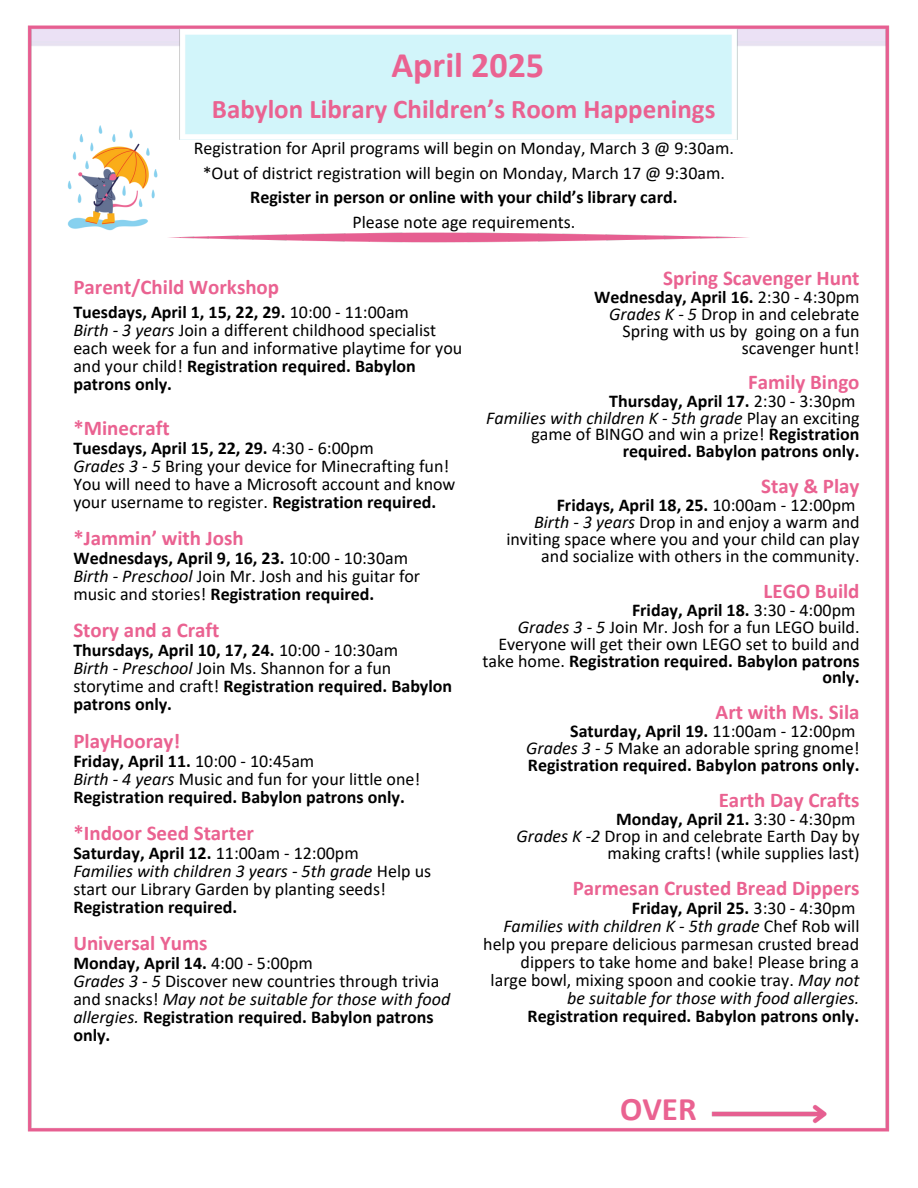
<style>
.page{position:relative;width:918px;height:1188px;background:#fff}
.page>*{position:absolute;margin:0;border:0;box-sizing:border-box;transform-origin:0 0}
.t1{font:700 36px "Calibri";color:#ea6291}
.t2{font:700 33px "Calibri";color:#ea6291}
.t3{font:700 27px "Calibri";color:#ea6291}
.t4{font:700 21px "Calibri";color:#ea6291}
.t5{font:18px/18px "Calibri";color:#000;text-align:right}
.t6{font:700 18px/18px "Calibri";color:#000}
.t7{font:italic 18px/18px "Calibri";color:#000}
.s1{font-weight:700}
.s2{font-weight:400}
.s3{font-style:italic}
.s4{font-weight:400;font-style:italic}
.s5{font-style:normal}
.s6{font-weight:700;font-style:normal}
</style>
<div class="page">
<img style="left:27px;top:25px;width:863px;height:1107px">
<p class="t1" style="left:391px;top:50px;width:154px">April 2025</p>
<p class="t3" style="left:212px;top:98px;width:505px">Babylon Library Children’s Room Happenings</p>
<p class="t5" style="left:194px;top:137px;width:542px;line-height:24.8px;text-align:center">Registration for April programs will begin on Monday, March 3 @ 9:30am. *Out of district registration will begin on Monday, March 17 @ 9:30am.<br><span class="s1">Register in person or online with your child’s library card.<br></span>Please note age requirements.</p>
<p class="t4" style="left:73px;top:278px;width:207px">Parent/Child Workshop</p>
<p class="t6" style="left:73px;top:304px;width:337px">Tuesdays, April 1, 15, 22, 29. <span class="s2">10:00 - 11:00am</span></p>
<p class="t5" style="left:73px;top:322px;width:390px;text-align:left"><span class="s3">Birth - 3 years</span> Join a different childhood specialist each week for a fun and informative playtime for you and your child! <span class="s1">Registration required. Babylon patrons only.</span></p>
<p class="t4" style="left:73px;top:419px;width:98px">*Minecraft</p>
<p class="t6" style="left:73px;top:440px;width:302px">Tuesdays, April 15, 22, 29. <span class="s2">4:30 - 6:00pm</span></p>
<p class="t5" style="left:73px;top:458px;width:384px;text-align:left"><span class="s3">Grades 3 - 5</span> Bring your device for Minecrafting fun!<br>You will need to have a Microsoft account and know your username to register. <span class="s1">Registration required.</span></p>
<p class="t4" style="left:73px;top:529px;width:172px">*Jammin’ with Josh</p>
<h2 class="t6" style="left:73px;top:551px;width:336px">Wednesdays, April 9, 16, 23. <span class="s2">10:00 - 10:30am</span></h2>
<p class="t5" style="left:73px;top:569px;width:348px;text-align:left"><span class="s3">Birth - Preschool</span> Join Mr. Josh and his guitar for music and stories! <span class="s1">Registration required.</span></p>
<p class="t4" style="left:73px;top:622px;width:148px">Story and a Craft</p>
<p class="t6" style="left:73px;top:643px;width:326px">Thursdays, April 10, 17, 24. <span class="s2">10:00 - 10:30am</span></p>
<p class="t6" style="left:73px;top:661px;width:380px"><span class="s4">Birth - Preschool</span> <span class="s2">Join Ms. Shannon for a fun storytime and craft!</span> Registration required. Babylon patrons only.</p>
<p class="t4" style="left:73px;top:732px;width:109px">PlayHooray!</p>
<p class="t6" style="left:73px;top:753px;width:242px">Friday, April 11. <span class="s2">10:00 - 10:45am</span></p>
<p class="t6" style="left:73px;top:771px;width:348px"><span class="s4">Birth - 4 years</span> <span class="s2">Music and fun for your little one!<br></span>Registration required. Babylon patrons only.</p>
<p class="t4" style="left:73px;top:824px;width:182px">*Indoor Seed Starter</p>
<p class="t6" style="left:73px;top:845px;width:287px">Saturday, April 12. <span class="s2">11:00am - 12:00pm</span></p>
<p class="t5" style="left:73px;top:863px;width:359px;text-align:left"><span class="s3">Families with children 3 years - 5th grade</span> Help us start our Library Garden by planting seeds!<br><span class="s1">Registration required.</span></p>
<p class="t4" style="left:73px;top:934px;width:136px">Universal Yums</p>
<p class="t6" style="left:73px;top:956px;width:241px">Monday, April 14. <span class="s2">4:00 - 5:00pm</span></p>
<p class="t7" style="left:73px;top:974px;width:378px">Grades 3 - 5 <span class="s5">Discover new countries through trivia and snacks!</span> May not be suitable for those with food allergies. <span class="s6">Registration required. Babylon patrons only.</span></p>
<p class="t4" style="left:663px;top:270px;width:198px">Spring Scavenger Hunt</p>
<p class="t5" style="left:594px;top:291px;width:267px;line-height:16.8px"><span class="s1">Wednesday, April 16.</span> 2:30 - 4:30pm<br><span class="s3">Grades K - 5</span> Drop in and celebrate<br>Spring with us by going on a fun scavenger hunt!</p>
<p class="t4" style="left:748px;top:373px;width:113px">Family Bingo</p>
<p class="t6" style="left:609px;top:393px;width:248px">Thursday, April 17. <span class="s2">2:30 - 3:30pm</span></p>
<p class="t6" style="left:486px;top:411px;width:375px;line-height:16.8px;text-align:right"><span class="s4">Families with children K - 5th grade</span> <span class="s2">Play an exciting game of BINGO and win a prize!</span> Registration required. Babylon patrons only.</p>
<p class="t4" style="left:761px;top:478px;width:100px">Stay &amp; Play</p>
<p class="t6" style="left:557px;top:498px;width:300px">Fridays, April 18, 25. <span class="s2">10:00am - 12:00pm</span></p>
<p class="t5" style="left:506px;top:515px;width:355px;line-height:16.8px"><span class="s3">Birth - 3 years</span> Drop in and enjoy a warm and inviting space where you and your child can play and socialize with others in the community.</p>
<p class="t4" style="left:764px;top:582px;width:98px">LEGO Build</p>
<p class="t6" style="left:632px;top:602px;width:225px">Friday, April 18. <span class="s2">3:30 - 4:00pm</span></p>
<p class="t5" style="left:482px;top:620px;width:379px;line-height:16.8px"><span class="s3">Grades 3 - 5</span> Join Mr. Josh for a fun LEGO build.<br>Everyone will get their own LEGO set to build and take home. <span class="s1">Registration required. Babylon patrons only.</span></p>
<p class="t4" style="left:716px;top:704px;width:145px">Art with Ms. Sila</p>
<p class="t6" style="left:570px;top:724px;width:287px">Saturday, April 19. <span class="s2">11:00am - 12:00pm</span></p>
<p class="t6" style="left:526px;top:741px;width:335px;line-height:16.8px"><span class="s4">Grades 3 - 5</span> <span class="s2">Make an adorable spring gnome!<br></span>Registration required. Babylon patrons only.</p>
<p class="t4" style="left:719px;top:791px;width:142px">Earth Day Crafts</p>
<p class="t6" style="left:616px;top:812px;width:241px">Monday, April 21. <span class="s2">3:30 - 4:30pm</span></p>
<p class="t5" style="left:517px;top:829px;width:344px;line-height:16.8px"><span class="s3">Grades K -2</span> Drop in and celebrate Earth Day by making crafts! (while supplies last)</p>
<p class="t4" style="left:573px;top:879px;width:288px">Parmesan Crusted Bread Dippers</p>
<p class="t6" style="left:632px;top:901px;width:225px">Friday, April 25. <span class="s2">3:30 - 4:30pm</span></p>
<p class="t5" style="left:483px;top:919px;width:378px"><span class="s3">Families with children K - 5th grade</span> Chef Rob will help you prepare delicious parmesan crusted bread dippers to take home and bake! Please bring a large bowl, mixing spoon and cookie tray. <span class="s3">May not be suitable for those with food allergies.<br></span><span class="s1">Registration required. Babylon patrons only.</span></p>
<p class="t2" style="left:620px;top:1095px;width:78px">OVER</p>
</div>
